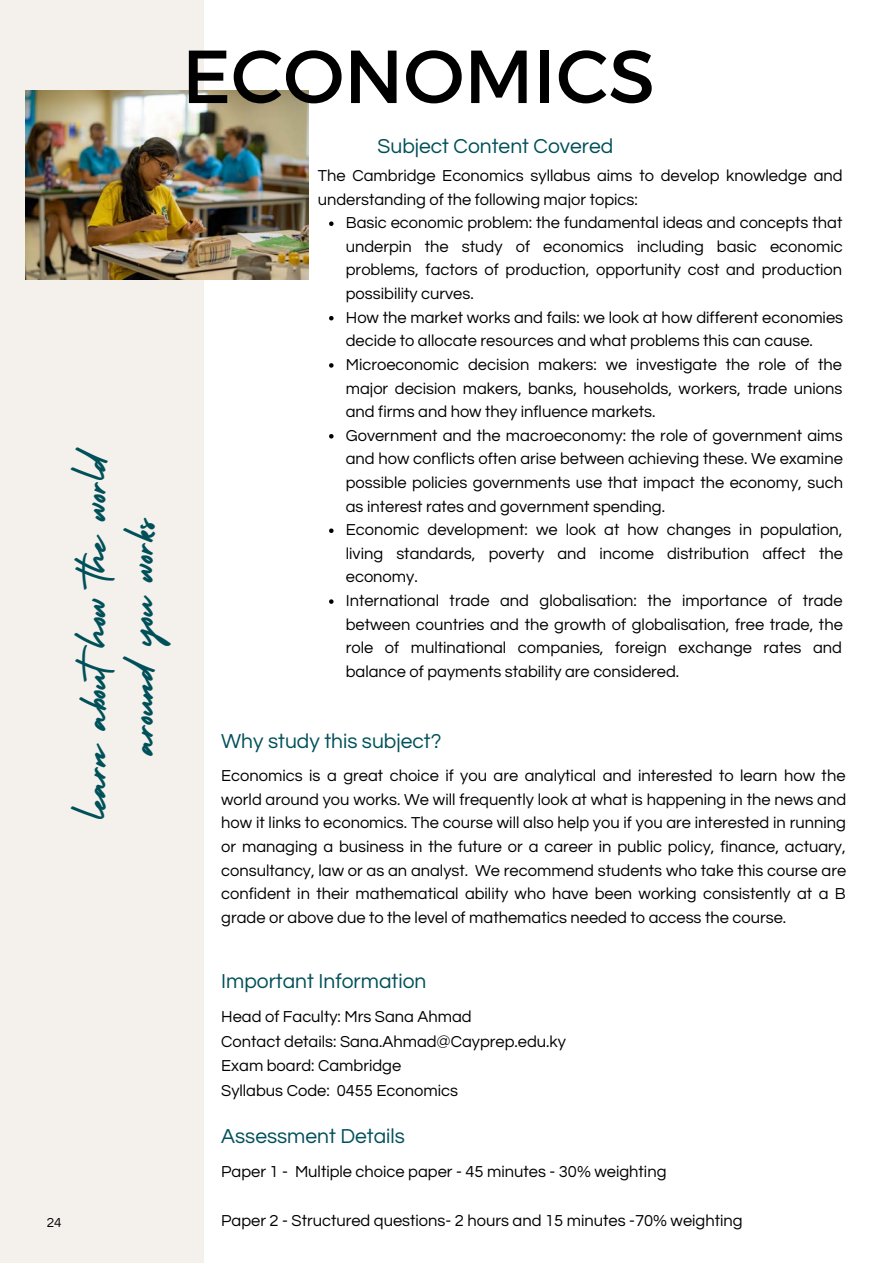
<style>
.page{position:relative;width:893px;height:1264px;background:#fff}
.page>*{position:absolute;margin:0;border:0;box-sizing:border-box;transform-origin:0 0}
.t1{font:75px "Montserrat";color:#000}
.t2{font:48px/47.2px "Holiday";color:#005059;text-align:center}
.t3{font:21px "Questrial";color:#005059}
.t4{font:16.5px/23.5px "Questrial";color:#000}
.t5{font:13.5px "Questrial";color:#000}
</style>
<div class="page">
<div style="left:0;top:0;width:204px;height:1262px;background:#f4f0ec"></div>
<img style="left:25px;top:90px;width:284px;height:189px">
<svg style="left:329px;top:221px;width:4px;height:5px"></svg>
<svg style="left:329px;top:316px;width:4px;height:4px"></svg>
<svg style="left:329px;top:363px;width:4px;height:4px"></svg>
<svg style="left:329px;top:434px;width:4px;height:4px"></svg>
<svg style="left:329px;top:528px;width:4px;height:5px"></svg>
<svg style="left:329px;top:599px;width:4px;height:5px"></svg>
<h2 class="t2" style="left:66px;top:818px;width:376px;rotate:-90deg">learn abouthow the world around you works</h2>
<h1 class="t1" style="left:182px;top:28px;width:474px">ECONOMICS</h1>
<p class="t3" style="left:377px;top:136px;width:237px">Subject Content Covered</p>
<p class="t4" style="left:318px;top:164px;width:526px">The Cambridge Economics syllabus aims to develop knowledge and understanding of the following major topics:</p>
<p class="t4" style="left:346px;top:211px;width:498px">Basic economic problem: the fundamental ideas and concepts that underpin the study of economics including basic economic problems, factors of production, opportunity cost and production possibility curves.<br>How the market works and fails: we look at how different economies decide to allocate resources and what problems this can cause.<br>Microeconomic decision makers: we investigate the role of the major decision makers, banks, households, workers, trade unions and firms and how they influence markets.<br>Government and the macroeconomy: the role of government aims and how conflicts often arise between achieving these. We examine possible policies governments use that impact the economy, such as interest rates and government spending.<br>Economic development: we look at how changes in population, living standards, poverty and income distribution affect the economy.<br>International trade and globalisation: the importance of trade between countries and the growth of globalisation, free trade, the role of multinational companies, foreign exchange rates and balance of payments stability are considered.</p>
<p class="t3" style="left:221px;top:730px;width:222px">Why study this subject?</p>
<p class="t4" style="left:221px;top:764px;width:626px;text-align:justify">Economics is a great choice if you are analytical and interested to learn how the world around you works. We will frequently look at what is happening in the news and how it links to economics. The course will also help you if you are interested in running or managing a business in the future or a career in public policy, finance, actuary, consultancy, law or as an analyst. We recommend students who take this course are confident in their mathematical ability who have been working consistently at a B grade or above due to the level of mathematics needed to access the course.</p>
<p class="t5" style="left:47px;top:1215px;width:16px">24</p>
<p class="t3" style="left:221px;top:971px;width:207px">Important Information</p>
<p class="t4" style="left:221px;top:1004px;width:346px;line-height:24.8px">Head of Faculty: Mrs Sana Ahmad<br>Contact details: Sana.Ahmad@Cayprep.edu.ky<br>Exam board: Cambridge<br>Syllabus Code: 0455 Economics</p>
<p class="t3" style="left:221px;top:1126px;width:185px">Assessment Details</p>
<p class="t4" style="left:221px;top:1160px;width:446px">Paper 1 - Multiple choice paper - 45 minutes - 30% weighting</p>
<p class="t4" style="left:221px;top:1209px;width:523px">Paper 2 - Structured questions- 2 hours and 15 minutes -70% weighting</p>
</div>
